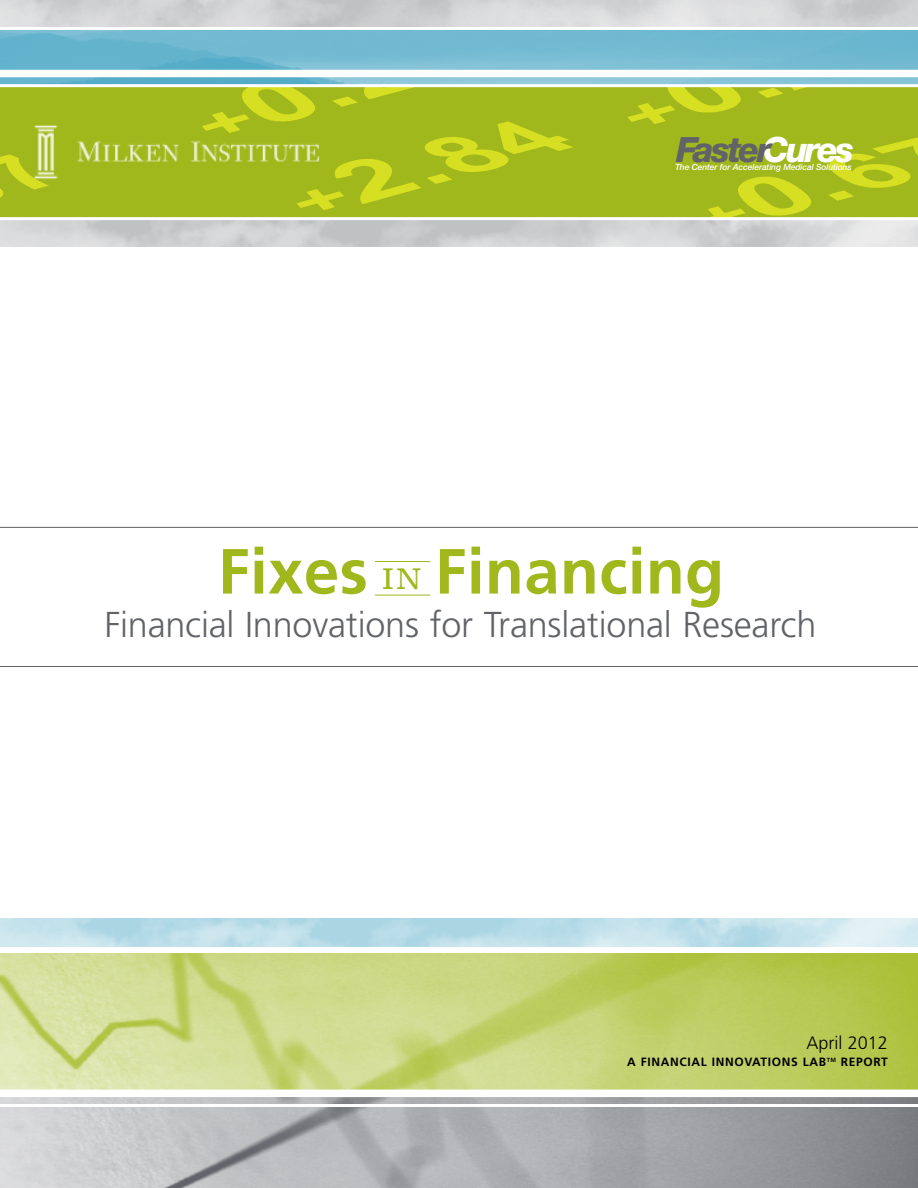
<style>
.page{position:relative;width:918px;height:1188px;background:#fff}
.page>*{position:absolute;margin:0;border:0;box-sizing:border-box;transform-origin:0 0}
.t1{font:700 63.75px "Frutiger";letter-spacing:.005em;color:#a1b81d}
.t2{font:300 36px "Frutiger";letter-spacing:-.005em;color:#616368}
.t3{font:italic 800 34.8px "Helvetica Neue";letter-spacing:-.08em;color:#616368}
.t4{font:300 18px "Frutiger";color:#000}
.t5{font:700 12px "Frutiger";letter-spacing:.055em;color:#000}
.t6{font:italic 500 8.55px "Helvetica Neue";letter-spacing:-.015em;color:#fff}
.s1{color:#fff}
.s2{font-family:"Freight Text Book SC";font-weight:400;font-size:45px}
</style>
<div class="page">
<div style="left:0;top:67px;width:918px;height:162px;background:#a1b81d"></div>
<img style="left:34px;top:125px;width:168px;height:55px">
<img style="left:0;top:1097px;width:918px;height:91px">
<img style="left:0;top:954px;width:918px;height:136px">
<hr style="left:0;top:666px;width:918px;height:1px;background:#616368">
<hr style="left:0;top:527px;width:918px;height:1px;background:#616368">
<hr style="left:375px;top:561px;width:55px;height:1px;background:#a1b81d">
<hr style="left:375px;top:595px;width:55px;height:1px;background:#a1b81d">
<hr style="left:0;top:1104px;width:918px;height:3px;background:#fff">
<svg style="left:202px;top:87px;width:716px;height:130px"></svg>
<img style="left:0;top:220px;width:918px;height:26px">
<svg style="left:0;top:154px;width:49px;height:44px"></svg>
<hr style="left:0;top:217px;width:918px;height:3px;background:#fff">
<img style="left:0;top:30px;width:918px;height:54px">
<div style="left:0;top:70px;width:918px;height:7px;background:#fff"></div>
<hr style="left:0;top:84px;width:918px;height:3px;background:#fff">
<p class="t3" style="left:676px;top:137px;width:179px">Faster<span class="s1">Cures</span></p>
<p class="t6" style="left:675px;top:164px;width:178px">The Center for Accelerating Medical Solutions</p>
<h1 class="t1" style="left:218px;top:546px;width:508px">Fixes <span class="s2">in</span> Financing</h1>
<p class="t2" style="left:104px;top:610px;width:713px">Financial Innovations for Translational Research</p>
<p class="t4" style="left:806px;top:1036px;width:83px">April 2012</p>
<p class="t5" style="left:627px;top:1057px;width:262px">A FINANCIAL INNOVATIONS LAB<sup>TM</sup> REPORT</p>
</div>
